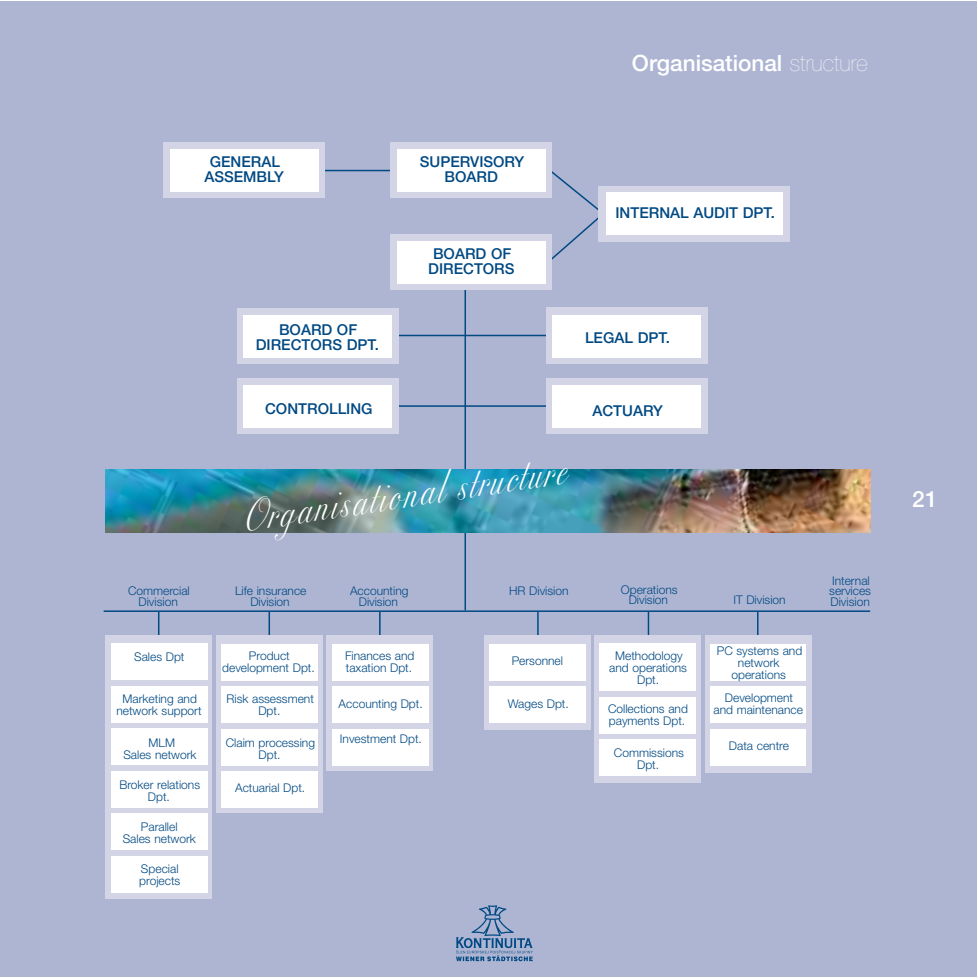
<style>
.page{position:relative;width:978px;height:978px;background:#fff}
.page>*{position:absolute;margin:0;border:0;box-sizing:border-box;transform-origin:0 0}
.t1{font:45px "Excelsior Script Ce";color:#fff}
.t2{font:500 22.5px "Helvetica Neue CE";color:#fff}
.t3{font:500 15px/15px "Helvetica Neue CE";color:#004983;text-align:center}
.t4{font:300 12px/12px "Helvetica Neue CE";color:#004983;text-align:center}
.s1{font-weight:200}
</style>
<div class="page">
<div style="left:0;top:1px;width:976px;height:976px;background:#aeb5d2"></div>
<svg style="left:456px;top:905px;width:77px;height:56px"></svg>
<svg style="left:158px;top:612px;width:1px;height:23px"></svg>
<svg style="left:269px;top:612px;width:1px;height:23px"></svg>
<hr style="left:379px;top:612px;width:2px;height:28px;background:#004983">
<hr style="left:537px;top:612px;width:2px;height:28px;background:#004983">
<svg style="left:648px;top:612px;width:1px;height:24px"></svg>
<svg style="left:757px;top:612px;width:1px;height:24px"></svg>
<svg style="left:318px;top:168px;width:288px;height:240px"></svg>
<div style="left:106px;top:635px;width:106px;height:264px;background:#d3d5e6"></div>
<div style="left:216px;top:635px;width:106px;height:178px;background:#d3d5e6"></div>
<div style="left:327px;top:635px;width:106px;height:136px;background:#d3d5e6"></div>
<div style="left:484px;top:636px;width:106px;height:94px;background:#d3d5e6"></div>
<div style="left:595px;top:636px;width:106px;height:147px;background:#d3d5e6"></div>
<div style="left:705px;top:636px;width:106px;height:137px;background:#d3d5e6"></div>
<hr style="left:464px;top:278px;width:2px;height:332px;background:#004983">
<hr style="left:104px;top:610px;width:766px;height:2px;background:#004983">
<div style="left:163px;top:142px;width:162px;height:56px;background:#d3d5e6"></div>
<div style="left:170px;top:149px;width:149px;height:42px;background:#fff"></div>
<div style="left:599px;top:186px;width:191px;height:56px;background:#d3d5e6"></div>
<div style="left:606px;top:193px;width:176px;height:42px;background:#fff"></div>
<div style="left:391px;top:235px;width:161px;height:55px;background:#d3d5e6"></div>
<div style="left:397px;top:241px;width:149px;height:43px;background:#fff"></div>
<div style="left:237px;top:309px;width:161px;height:55px;background:#d3d5e6"></div>
<div style="left:243px;top:315px;width:149px;height:42px;background:#fff"></div>
<div style="left:546px;top:308px;width:162px;height:56px;background:#d3d5e6"></div>
<div style="left:552px;top:315px;width:149px;height:42px;background:#fff"></div>
<div style="left:546px;top:379px;width:162px;height:55px;background:#d3d5e6"></div>
<div style="left:552px;top:385px;width:149px;height:43px;background:#fff"></div>
<div style="left:237px;top:379px;width:161px;height:55px;background:#d3d5e6"></div>
<div style="left:243px;top:385px;width:149px;height:43px;background:#fff"></div>
<div style="left:391px;top:142px;width:161px;height:56px;background:#d3d5e6"></div>
<div style="left:397px;top:149px;width:149px;height:42px;background:#fff"></div>
<div style="left:111px;top:643px;width:96px;height:37px;background:#fff"></div>
<div style="left:111px;top:686px;width:96px;height:37px;background:#fff"></div>
<div style="left:111px;top:728px;width:96px;height:37px;background:#fff"></div>
<div style="left:111px;top:771px;width:96px;height:37px;background:#fff"></div>
<div style="left:111px;top:813px;width:96px;height:37px;background:#fff"></div>
<div style="left:111px;top:856px;width:96px;height:37px;background:#fff"></div>
<div style="left:221px;top:644px;width:97px;height:36px;background:#fff"></div>
<div style="left:221px;top:686px;width:97px;height:37px;background:#fff"></div>
<div style="left:221px;top:729px;width:97px;height:37px;background:#fff"></div>
<div style="left:221px;top:771px;width:97px;height:37px;background:#fff"></div>
<div style="left:332px;top:644px;width:96px;height:36px;background:#fff"></div>
<div style="left:332px;top:686px;width:96px;height:37px;background:#fff"></div>
<div style="left:332px;top:729px;width:96px;height:37px;background:#fff"></div>
<div style="left:489px;top:644px;width:97px;height:36px;background:#fff"></div>
<div style="left:489px;top:686px;width:97px;height:37px;background:#fff"></div>
<div style="left:599px;top:644px;width:97px;height:47px;background:#fff"></div>
<div style="left:599px;top:697px;width:97px;height:36px;background:#fff"></div>
<div style="left:599px;top:739px;width:97px;height:37px;background:#fff"></div>
<div style="left:710px;top:644px;width:96px;height:36px;background:#fff"></div>
<div style="left:710px;top:729px;width:96px;height:37px;background:#fff"></div>
<div style="left:710px;top:686px;width:96px;height:37px;background:#fff"></div>
<img style="left:106px;top:469px;width:765px;height:64px">
<h2 class="t2" style="left:632px;top:55px;width:237px">Organisational <span class="s1">structure</span></h2>
<p class="t3" style="left:204px;top:156px;width:81px">GENERAL<br>ASSEMBLY</p>
<p class="t3" style="left:420px;top:156px;width:106px">SUPERVISORY<br>BOARD</p>
<p class="t3" style="left:256px;top:324px;width:125px">BOARD OF<br>DIRECTORS DPT.</p>
<p class="t3" style="left:428px;top:248px;width:88px">BOARD OF<br>DIRECTORS</p>
<p class="t3" style="left:615px;top:207px;width:161px">INTERNAL AUDIT DPT.</p>
<p class="t3" style="left:585px;top:332px;width:86px">LEGAL DPT.</p>
<p class="t4" style="left:128px;top:587px;width:63px;line-height:10.5px">Commercial<br>Division</p>
<p class="t4" style="left:134px;top:652px;width:52px">Sales Dpt</p>
<p class="t4" style="left:116px;top:693px;width:87px">Marketing and network support</p>
<p class="t4" style="left:123px;top:738px;width:75px">MLM<br>Sales network</p>
<p class="t4" style="left:119px;top:780px;width:82px">Broker relations<br>Dpt.</p>
<p class="t4" style="left:123px;top:822px;width:75px">Parallel<br>Sales network</p>
<p class="t4" style="left:139px;top:864px;width:43px;text-align:left">Special projects</p>
<p class="t3" style="left:265px;top:402px;width:109px">CONTROLLING</p>
<h1 class="t1" style="left:237px;top:502px;width:330px;rotate:-9deg">Organisational structure</h1>
<p class="t4" style="left:235px;top:587px;width:73px;line-height:10.5px">Life insurance<br>Division</p>
<p class="t4" style="left:222px;top:651px;width:94px">Product development Dpt.</p>
<p class="t4" style="left:227px;top:694px;width:89px">Risk assessment<br>Dpt.</p>
<p class="t4" style="left:226px;top:738px;width:91px">Claim processing<br>Dpt.</p>
<p class="t4" style="left:235px;top:783px;width:72px">Actuarial Dpt.</p>
<p class="t4" style="left:350px;top:586px;width:60px">Accounting</p>
<p class="t4" style="left:509px;top:586px;width:61px">HR Division</p>
<p class="t4" style="left:359px;top:596px;width:41px">Division</p>
<p class="t4" style="left:345px;top:651px;width:71px;text-align:left">Finances and taxation Dpt.</p>
<p class="t4" style="left:339px;top:698px;width:86px">Accounting Dpt.</p>
<p class="t4" style="left:340px;top:734px;width:84px">Investment Dpt.</p>
<p class="t4" style="left:512px;top:656px;width:53px">Personnel</p>
<p class="t4" style="left:508px;top:698px;width:62px">Wages Dpt.</p>
<p class="t3" style="left:592px;top:404px;width:72px">ACTUARY</p>
<p class="t4" style="left:621px;top:585px;width:58px;line-height:10.5px">Operations<br>Division</p>
<p class="t4" style="left:733px;top:595px;width:54px">IT Division</p>
<p class="t4" style="left:609px;top:651px;width:79px">Methodology and operations<br>Dpt.</p>
<p class="t4" style="left:608px;top:704px;width:81px;text-align:left">Collections and payments Dpt.</p>
<p class="t4" style="left:614px;top:748px;width:71px">Commissions<br>Dpt.</p>
<p class="t4" style="left:717px;top:646px;width:87px">PC systems and network operations</p>
<p class="t4" style="left:713px;top:693px;width:91px">Development and maintenance</p>
<p class="t4" style="left:729px;top:741px;width:62px">Data centre</p>
<p class="t4" style="left:829px;top:577px;width:43px;line-height:10.5px;text-align:justify">Internal services Division</p>
<h2 class="t2" style="left:912px;top:491px;width:27px">21</h2>
</div>
